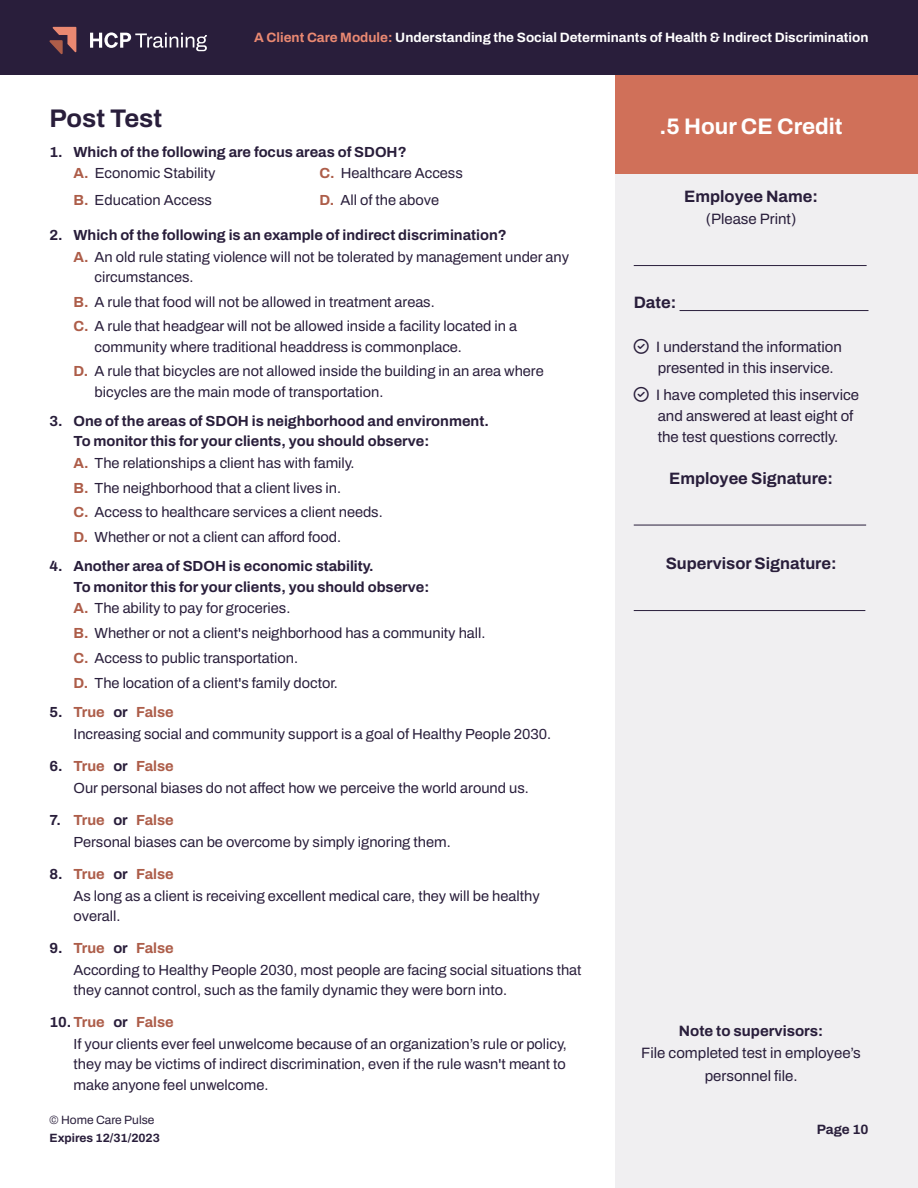
<style>
.page{position:relative;width:918px;height:1188px;background:#fff}
.page>*{position:absolute;margin:0;border:0;box-sizing:border-box;transform-origin:0 0}
.t1{font:700 25.5px "Archivo";color:#291e3b}
.t2{font:700 22.5px "Archivo";color:#fff}
.t3{font:700 16.5px "Archivo";color:#291e3b}
.t4{font:600 15px/21px "Archivo";color:#291e3b}
.t5{font:700 15px "Archivo";color:#291e3b}
.t6{font:600 14.7px/24.8px "Archivo";color:#291e3b}
.t7{font:700 14.7px/20.2px "Archivo";color:#291e3b}
.t8{font:700 13.5px "Archivo";color:#fff}
.t9{font:700 13.5px "Archivo";color:#291e3b}
.t10{font:700 12px "Archivo";color:#291e3b}
.t11{font:600 12px "Archivo";color:#291e3b}
.s1{color:#ea8972}
.s2{color:#ad5d49}
.s3{font-weight:600}
.s4{font-weight:700;color:#ad5d49}
.s5{font-weight:700}
</style>
<div class="page">
<div style="left:616px;top:174px;width:302px;height:804px;background:#f0eff1"></div>
<hr style="left:634px;top:265px;width:233px;height:1px;background:#291e3b">
<hr style="left:680px;top:310px;width:188px;height:1px;background:#291e3b">
<hr style="left:634px;top:525px;width:232px;height:1px;background:#291e3b">
<hr style="left:634px;top:610px;width:231px;height:1px;background:#291e3b">
<div style="left:616px;top:915px;width:302px;height:273px;background:#f0eff1"></div>
<div style="left:615px;top:75px;width:303px;height:99px;background:#d07059"></div>
<div style="left:0;top:0;width:918px;height:75px;background:#291e3b"></div>
<svg style="left:50px;top:27px;width:26px;height:27px"></svg>
<svg style="left:90px;top:32px;width:117px;height:19px"></svg>
<p class="t8" style="left:254px;top:27px;width:616px"><span class="s1">A Client Care Module:</span> Understanding the Social Determinants of Health &amp; Indirect Discrimination</p>
<h1 class="t1" style="left:50px;top:100px;width:114px">Post Test</h1>
<h2 class="t2" style="left:659px;top:110px;width:185px">.5 Hour CE Credit</h2>
<p class="t7" style="left:73px;top:141px;width:335px;line-height:21.8px;text-indent:-24px">1. Which of the following are focus areas of SDOH?<br><span class="s2">A.</span> <span class="s3">Economic Stability</span></p>
<p class="t6" style="left:320px;top:161px;width:145px"><span class="s4">C.</span> Healthcare Access</p>
<p class="t6" style="left:73px;top:187px;width:140px"><span class="s4">B.</span> Education Access</p>
<p class="t6" style="left:320px;top:187px;width:121px"><span class="s4">D.</span> All of the above</p>
<p class="t6" style="left:73px;top:224px;width:497px;line-height:21.8px;text-indent:-24px"><span class="s5">2. Which of the following is an example of indirect discrimination?<br></span><span class="s4">A.</span> An old rule stating violence will not be tolerated by management under any</p>
<p class="t6" style="left:73px;top:264px;width:445px;text-indent:21px">circumstances.<br><span class="s4">B.</span> A rule that food will not be allowed in treatment areas.<br><span class="s4">C.</span> A rule that headgear will not be allowed inside a facility located in a</p>
<p class="t6" style="left:73px;top:334px;width:472px;text-indent:21px">community where traditional headdress is commonplace.<br><span class="s4">D.</span> A rule that bicycles are not allowed inside the building in an area where</p>
<p class="t6" style="left:95px;top:379px;width:290px">bicycles are the main mode of transportation.</p>
<p class="t7" style="left:73px;top:411px;width:417px;text-indent:-24px">3. One of the areas of SDOH is neighborhood and environment.<br>To monitor this for your clients, you should observe:</p>
<p class="t6" style="left:73px;top:450px;width:311px"><span class="s4">A.</span> The relationships a client has with family.<br><span class="s4">B.</span> The neighborhood that a client lives in.<br><span class="s4">C.</span> Access to healthcare services a client needs.<br><span class="s4">D.</span> Whether or not a client can afford food.</p>
<p class="t7" style="left:73px;top:556px;width:357px;text-indent:-24px">4. Another area of SDOH is economic stability.<br>To monitor this for your clients, you should observe:</p>
<p class="t6" style="left:73px;top:596px;width:414px"><span class="s4">A.</span> The ability to pay for groceries.<br><span class="s4">B.</span> Whether or not a client's neighborhood has a community hall.<br><span class="s4">C.</span> Access to public transportation.<br><span class="s4">D.</span> The location of a client's family doctor.</p>
<p class="t6" style="left:73px;top:701px;width:479px;line-height:21.8px;text-indent:-24px"><span class="s5">5.</span> <span class="s4">True</span> <span class="s5">or</span> <span class="s4">False<br></span>Increasing social and community support is a goal of Healthy People 2030.</p>
<p class="t6" style="left:73px;top:755px;width:457px;line-height:21.8px;text-indent:-24px"><span class="s5">6.</span> <span class="s4">True</span> <span class="s5">or</span> <span class="s4">False<br></span>Our personal biases do not affect how we perceive the world around us.</p>
<p class="t6" style="left:73px;top:809px;width:379px;line-height:21.8px;text-indent:-24px"><span class="s5">7.</span> <span class="s4">True</span> <span class="s5">or</span> <span class="s4">False<br></span>Personal biases can be overcome by simply ignoring them.</p>
<p class="t6" style="left:73px;top:863px;width:468px;line-height:21.8px;text-indent:-24px"><span class="s5">8.</span> <span class="s4">True</span> <span class="s5">or</span> <span class="s4">False<br></span>As long as a client is receiving excellent medical care, they will be healthy</p>
<p class="t6" style="left:73px;top:903px;width:48px">overall.</p>
<p class="t6" style="left:73px;top:937px;width:510px;line-height:21.8px;text-indent:-24px"><span class="s5">9.</span> <span class="s4">True</span> <span class="s5">or</span> <span class="s4">False<br></span>According to Healthy People 2030, most people are facing social situations that</p>
<p class="t6" style="left:50px;top:974px;width:459px;line-height:32.2px;text-indent:24px">they cannot control, such as the family dynamic they were born into.<br><span class="s5">10.</span><span class="s4">True</span> <span class="s5">or</span> <span class="s4">False</span></p>
<p class="t6" style="left:73px;top:1034px;width:495px;line-height:20.2px;text-align:justify">If your clients ever feel unwelcome because of an organization’s rule or policy, they may be victims of indirect discrimination, even if the rule wasn't meant to make anyone feel unwelcome.</p>
<p class="t11" style="left:50px;top:1111px;width:106px">© Home Care Pulse</p>
<p class="t10" style="left:50px;top:1129px;width:112px">Expires 12/31/2023</p>
<p class="t3" style="left:684px;top:184px;width:135px">Employee Name:</p>
<p class="t4" style="left:706px;top:208px;width:92px">(Please Print)</p>
<p class="t3" style="left:634px;top:290px;width:44px">Date:</p>
<p class="t4" style="left:656px;top:336px;width:187px">I understand the information presented in this inservice.</p>
<p class="t4" style="left:656px;top:384px;width:204px">I have completed this inservice and answered at least eight of the test questions correctly.</p>
<p class="t3" style="left:669px;top:466px;width:166px">Employee Signature:</p>
<p class="t3" style="left:666px;top:551px;width:172px">Supervisor Signature:</p>
<p class="t5" style="left:679px;top:1019px;width:146px">Note to supervisors:</p>
<p class="t4" style="left:641px;top:1042px;width:221px;line-height:22.5px;text-align:center">File completed test in employee’s personnel file.</p>
<p class="t9" style="left:817px;top:1119px;width:53px">Page 10</p>
</div>
